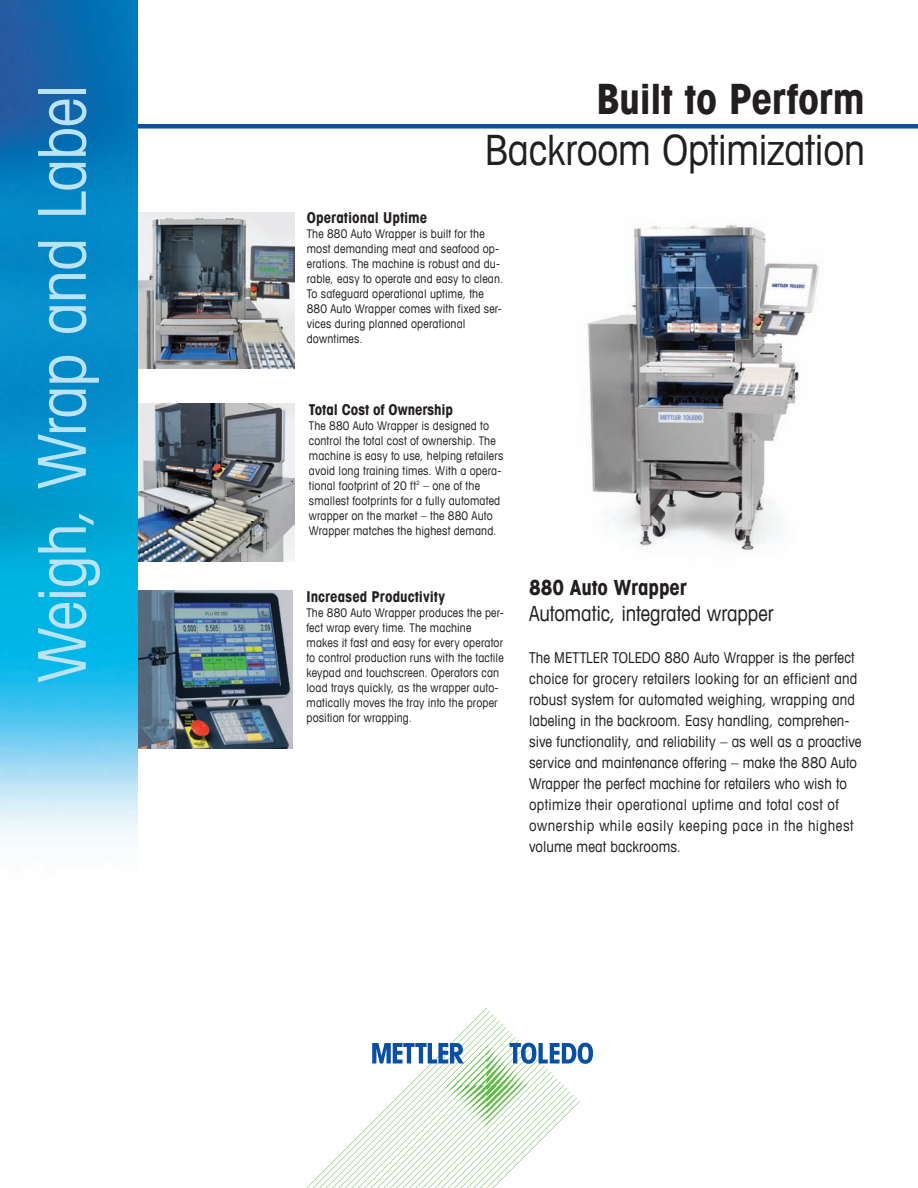
<style>
.page{position:relative;width:918px;height:1188px;background:#fff}
.page>*{position:absolute;margin:0;border:0;box-sizing:border-box;transform-origin:0 0}
.t1{font:condensed 66px "Avant Garde Com";letter-spacing:-.015em;color:#bae3f7}
.t2{font:condensed 42px "Avant Garde Com";letter-spacing:-.005em;color:#231f20}
.t3{font:700 condensed 42px "Avant Garde Com";letter-spacing:-.01em;color:#231f20}
.t4{font:condensed 21px "Avant Garde Com";color:#231f20}
.t5{font:700 condensed 21px "Avant Garde Com";color:#231f20}
.t6{font:condensed 15px/21px "Avant Garde Com";letter-spacing:.01em;color:#231f20}
.t7{font:700 condensed 15px "Avant Garde Com";color:#231f20}
.t8{font:condensed 12px/15px "Avant Garde Com";letter-spacing:.015em;color:#231f20}
</style>
<div class="page">
<svg style="left:306px;top:1008px;width:287px;height:180px"></svg>
<img style="left:138px;top:591px;width:154px;height:157px">
<img style="left:138px;top:404px;width:156px;height:157px">
<img style="left:138px;top:212px;width:156px;height:157px">
<div style="left:115px;top:124px;width:803px;height:5px;background:#0a4fa2"></div>
<img style="left:0;top:0;width:138px;height:836px">
<img style="left:587px;top:225px;width:233px;height:327px">
<h1 class="t1" style="left:21px;top:683px;width:600px;rotate:-90deg">Weigh, Wrap and Label</h1>
<h2 class="t3" style="left:596px;top:72px;width:270px">Built to Perform</h2>
<h2 class="t2" style="left:485px;top:124px;width:382px">Backroom Optimization</h2>
<p class="t7" style="left:307px;top:208px;width:122px">Operational Uptime</p>
<p class="t8" style="left:307px;top:226px;width:198px">The 880 Auto Wrapper is built for the most demanding meat and seafood op&shy;erations. The machine is robust and du&shy;rable, easy to operate and easy to clean.<br>To safeguard operational uptime, the 880 Auto Wrapper comes with fixed ser&shy;vices during planned operational downtimes.</p>
<p class="t7" style="left:309px;top:400px;width:146px">Total Cost of Ownership</p>
<p class="t8" style="left:309px;top:418px;width:196px">The 880 Auto Wrapper is designed to control the total cost of ownership. The machine is easy to use, helping retailers avoid long training times. With a opera&shy;tional footprint of 20 ft<sup>2</sup> – one of the smallest footprints for a fully automated wrapper on the market – the 880 Auto Wrapper matches the highest demand.</p>
<h3 class="t5" style="left:529px;top:574px;width:159px">880 Auto Wrapper</h3>
<h3 class="t4" style="left:529px;top:600px;width:246px">Automatic, integrated wrapper</h3>
<p class="t6" style="left:529px;top:646px;width:334px">The METTLER TOLEDO 880 Auto Wrapper is the perfect choice for grocery retailers looking for an efficient and robust system for automated weighing, wrapping and labeling in the backroom. Easy handling, comprehen&shy;sive functionality, and reliability – as well as a proactive service and maintenance offering – make the 880 Auto Wrapper the perfect machine for retailers who wish to optimize their operational uptime and total cost of ownership while easily keeping pace in the highest volume meat backrooms.</p>
<p class="t7" style="left:306px;top:587px;width:140px">Increased Productivity</p>
<p class="t8" style="left:306px;top:605px;width:199px">The 880 Auto Wrapper produces the per&shy;fect wrap every time. The machine makes it fast and easy for every operator to control production runs with the tactile keypad and touchscreen. Operators can load trays quickly, as the wrapper auto&shy;matically moves the tray into the proper position for wrapping.</p>
</div>
